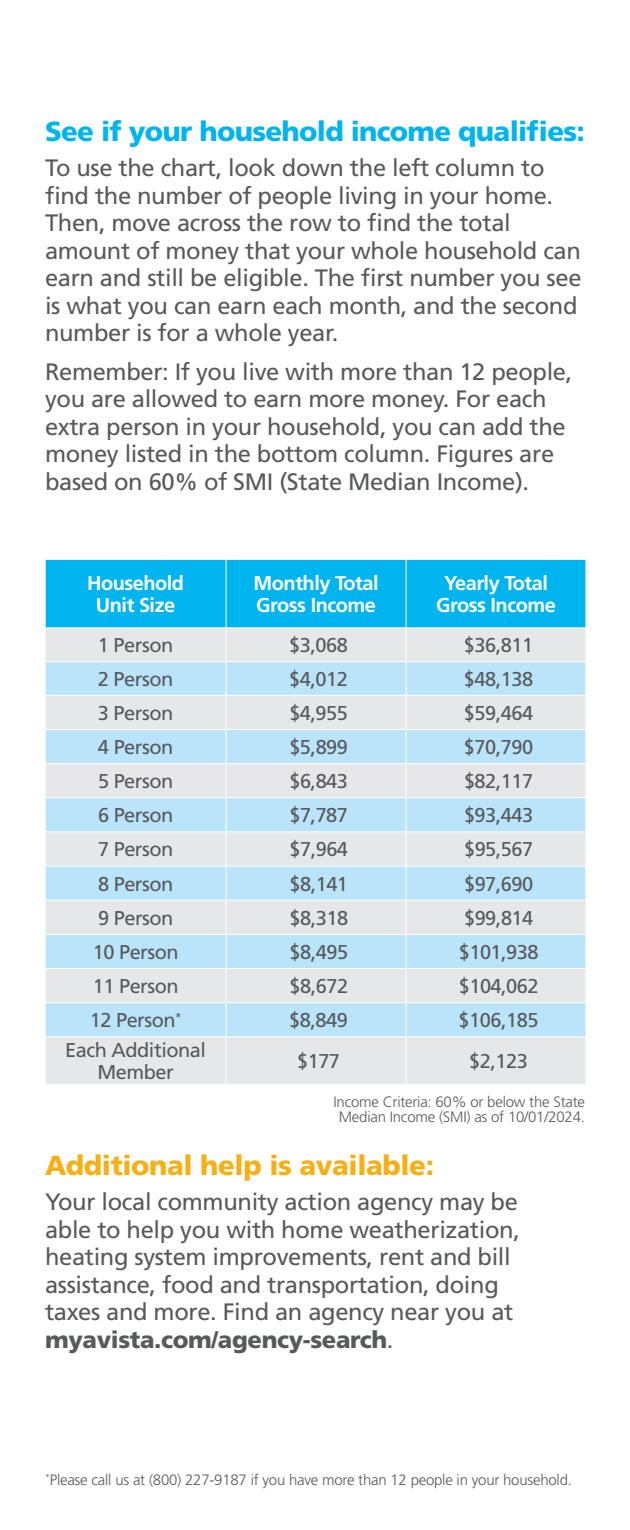
<style>
.page{position:relative;width:630px;height:1530px;background:#fff}
.page>*{position:absolute;margin:0;border:0;box-sizing:border-box;transform-origin:0 0}
.t1{font:900 27.5px "Frutiger LT Std";letter-spacing:-.025em;color:#00b5ef}
.t2{font:900 27.5px "Frutiger LT Std";letter-spacing:-.015em;color:#f6b015}
.t3{font:23.75px/27.5px "Frutiger LT Std";letter-spacing:-.015em;color:#58595b}
.t4{font:20px/22.5px "Frutiger LT Std";letter-spacing:-.025em;color:#58595b;text-align:center}
.t5{font:700 20px/22.5px "Frutiger LT Std";letter-spacing:-.025em;color:#fff;text-align:center}
.t6{font:300 15px/15px "Frutiger LT Std";letter-spacing:-.015em;color:#58595b;text-align:center}
.s1{font-weight:900}
</style>
<div class="page">
<div style="left:46px;top:560px;width:539px;height:67px;background:#00b5ef"></div>
<div style="left:46px;top:628px;width:539px;height:456px;background:#e6e7e8"></div>
<svg style="left:46px;top:662px;width:539px;height:374px;fill:#b9e4fa"></svg>
<hr style="left:226px;top:560px;width:1px;height:68px;background:#fff">
<hr style="left:406px;top:560px;width:1px;height:68px;background:#fff">
<hr style="left:226px;top:662px;width:1px;height:33px;background:#fff">
<hr style="left:226px;top:730px;width:1px;height:33px;background:#fff">
<hr style="left:226px;top:798px;width:1px;height:34px;background:#fff">
<hr style="left:226px;top:866px;width:1px;height:34px;background:#fff">
<hr style="left:226px;top:934px;width:1px;height:34px;background:#fff">
<hr style="left:226px;top:1003px;width:1px;height:34px;background:#fff">
<hr style="left:406px;top:662px;width:1px;height:33px;background:#fff">
<hr style="left:406px;top:730px;width:1px;height:33px;background:#fff">
<hr style="left:406px;top:798px;width:1px;height:34px;background:#fff">
<hr style="left:406px;top:866px;width:1px;height:34px;background:#fff">
<hr style="left:406px;top:934px;width:1px;height:34px;background:#fff">
<hr style="left:406px;top:1003px;width:1px;height:34px;background:#fff">
<hr style="left:45px;top:695px;width:181px;height:1px;background:#fff">
<hr style="left:45px;top:763px;width:181px;height:1px;background:#fff">
<hr style="left:45px;top:831px;width:181px;height:1px;background:#fff">
<hr style="left:45px;top:900px;width:181px;height:1px;background:#fff">
<hr style="left:45px;top:968px;width:181px;height:1px;background:#fff">
<hr style="left:45px;top:1036px;width:181px;height:1px;background:#fff">
<hr style="left:226px;top:695px;width:180px;height:1px;background:#fff">
<hr style="left:226px;top:763px;width:180px;height:1px;background:#fff">
<hr style="left:226px;top:831px;width:180px;height:1px;background:#fff">
<hr style="left:226px;top:900px;width:180px;height:1px;background:#fff">
<hr style="left:226px;top:968px;width:180px;height:1px;background:#fff">
<hr style="left:226px;top:1036px;width:180px;height:1px;background:#fff">
<hr style="left:406px;top:695px;width:180px;height:1px;background:#fff">
<hr style="left:406px;top:763px;width:180px;height:1px;background:#fff">
<hr style="left:406px;top:831px;width:180px;height:1px;background:#fff">
<hr style="left:406px;top:900px;width:180px;height:1px;background:#fff">
<hr style="left:406px;top:968px;width:180px;height:1px;background:#fff">
<hr style="left:406px;top:1036px;width:180px;height:1px;background:#fff">
<hr style="left:226px;top:628px;width:1px;height:34px;background:#fff">
<hr style="left:226px;top:695px;width:1px;height:34px;background:#fff">
<hr style="left:226px;top:764px;width:1px;height:34px;background:#fff">
<hr style="left:226px;top:832px;width:1px;height:34px;background:#fff">
<hr style="left:226px;top:900px;width:1px;height:34px;background:#fff">
<hr style="left:226px;top:969px;width:1px;height:33px;background:#fff">
<hr style="left:226px;top:1037px;width:1px;height:47px;background:#fff">
<hr style="left:406px;top:628px;width:1px;height:34px;background:#fff">
<hr style="left:406px;top:695px;width:1px;height:34px;background:#fff">
<hr style="left:406px;top:764px;width:1px;height:34px;background:#fff">
<hr style="left:406px;top:832px;width:1px;height:34px;background:#fff">
<hr style="left:406px;top:900px;width:1px;height:34px;background:#fff">
<hr style="left:406px;top:969px;width:1px;height:33px;background:#fff">
<hr style="left:406px;top:1037px;width:1px;height:47px;background:#fff">
<hr style="left:45px;top:661px;width:181px;height:1px;background:#fff">
<hr style="left:45px;top:729px;width:181px;height:1px;background:#fff">
<hr style="left:45px;top:797px;width:181px;height:1px;background:#fff">
<hr style="left:45px;top:866px;width:181px;height:1px;background:#fff">
<hr style="left:45px;top:934px;width:181px;height:1px;background:#fff">
<hr style="left:45px;top:1002px;width:181px;height:1px;background:#fff">
<hr style="left:226px;top:661px;width:180px;height:1px;background:#fff">
<hr style="left:226px;top:729px;width:180px;height:1px;background:#fff">
<hr style="left:226px;top:797px;width:180px;height:1px;background:#fff">
<hr style="left:226px;top:866px;width:180px;height:1px;background:#fff">
<hr style="left:226px;top:934px;width:180px;height:1px;background:#fff">
<hr style="left:226px;top:1002px;width:180px;height:1px;background:#fff">
<hr style="left:406px;top:661px;width:180px;height:1px;background:#fff">
<hr style="left:406px;top:729px;width:180px;height:1px;background:#fff">
<hr style="left:406px;top:797px;width:180px;height:1px;background:#fff">
<hr style="left:406px;top:866px;width:180px;height:1px;background:#fff">
<hr style="left:406px;top:934px;width:180px;height:1px;background:#fff">
<hr style="left:406px;top:1002px;width:180px;height:1px;background:#fff">
<p class="t1" style="left:45px;top:115px;width:541px">See if your household income qualifies:</p>
<p class="t3" style="left:45px;top:154px;width:538px">To use the chart, look down the left column to find the number of people living in your home.<br>Then, move across the row to find the total amount of money that your whole household can earn and still be eligible. The first number you see is what you can earn each month, and the second number is for a whole year.</p>
<p class="t3" style="left:45px;top:358px;width:529px">Remember: If you live with more than 12 people, you are allowed to earn more money. For each extra person in your household, you can add the money listed in the bottom column. Figures are based on 60% of SMI (State Median Income).</p>
<p class="t5" style="left:87px;top:572px;width:99px">Household<br>Unit Size</p>
<p class="t5" style="left:254px;top:572px;width:127px;text-align:left">Monthly Total<br>Gross Income</p>
<p class="t5" style="left:436px;top:572px;width:121px">Yearly Total<br>Gross Income</p>
<p class="t4" style="left:98px;top:634px;width:77px">1 Person</p>
<p class="t4" style="left:289px;top:634px;width:60px">$3,068</p>
<p class="t4" style="left:464px;top:634px;width:71px">$36,811</p>
<p class="t4" style="left:98px;top:668px;width:77px">2 Person</p>
<p class="t4" style="left:289px;top:668px;width:60px">$4,012</p>
<p class="t4" style="left:464px;top:668px;width:71px">$48,138</p>
<p class="t4" style="left:98px;top:702px;width:77px">3 Person</p>
<p class="t4" style="left:289px;top:702px;width:60px">$4,955</p>
<p class="t4" style="left:464px;top:702px;width:71px">$59,464</p>
<p class="t4" style="left:98px;top:736px;width:77px">4 Person</p>
<p class="t4" style="left:289px;top:736px;width:60px">$5,899</p>
<p class="t4" style="left:464px;top:736px;width:71px">$70,790</p>
<p class="t4" style="left:98px;top:770px;width:77px">5 Person</p>
<p class="t4" style="left:289px;top:770px;width:60px">$6,843</p>
<p class="t4" style="left:464px;top:770px;width:71px">$82,117</p>
<p class="t4" style="left:98px;top:804px;width:77px">6 Person</p>
<p class="t4" style="left:289px;top:804px;width:60px">$7,787</p>
<p class="t4" style="left:464px;top:804px;width:71px">$93,443</p>
<p class="t4" style="left:98px;top:838px;width:77px">7 Person</p>
<p class="t4" style="left:289px;top:838px;width:60px">$7,964</p>
<p class="t4" style="left:464px;top:838px;width:71px">$95,567</p>
<p class="t4" style="left:98px;top:873px;width:77px">8 Person</p>
<p class="t4" style="left:289px;top:873px;width:60px">$8,141</p>
<p class="t4" style="left:464px;top:873px;width:71px">$97,690</p>
<p class="t4" style="left:98px;top:907px;width:77px">9 Person</p>
<p class="t4" style="left:289px;top:907px;width:60px">$8,318</p>
<p class="t4" style="left:464px;top:907px;width:71px">$99,814</p>
<p class="t4" style="left:93px;top:941px;width:88px">10 Person</p>
<p class="t4" style="left:289px;top:941px;width:60px">$8,495</p>
<p class="t4" style="left:459px;top:941px;width:81px">$101,938</p>
<p class="t4" style="left:93px;top:975px;width:88px">11 Person</p>
<p class="t4" style="left:289px;top:975px;width:60px">$8,672</p>
<p class="t4" style="left:459px;top:975px;width:81px">$104,062</p>
<p class="t4" style="left:90px;top:1009px;width:93px">12 Person<sup>*</sup></p>
<p class="t4" style="left:289px;top:1009px;width:60px">$8,849</p>
<p class="t4" style="left:459px;top:1009px;width:81px">$106,185</p>
<p class="t4" style="left:65px;top:1039px;width:142px">Each Additional<br>Member</p>
<p class="t4" style="left:297px;top:1050px;width:44px">$177</p>
<p class="t4" style="left:469px;top:1050px;width:60px">$2,123</p>
<p class="t6" style="left:334px;top:1094px;width:253px">Income Criteria: 60% or below the State<br>Median Income (SMI) as of 10/01/2024.</p>
<p class="t2" style="left:45px;top:1149px;width:391px">Additional help is available:</p>
<p class="t3" style="left:45px;top:1188px;width:477px">Your local community action agency may be able to help you with home weatherization, heating system improvements, rent and bill assistance, food and transportation, doing taxes and more. Find an agency near you at <span class="s1">myavista.com/agency-search</span>.</p>
<p class="t6" style="left:45px;top:1473px;width:529px"><sup>*</sup>Please call us at (800) 227-9187 if you have more than 12 people in your household.</p>
</div>
